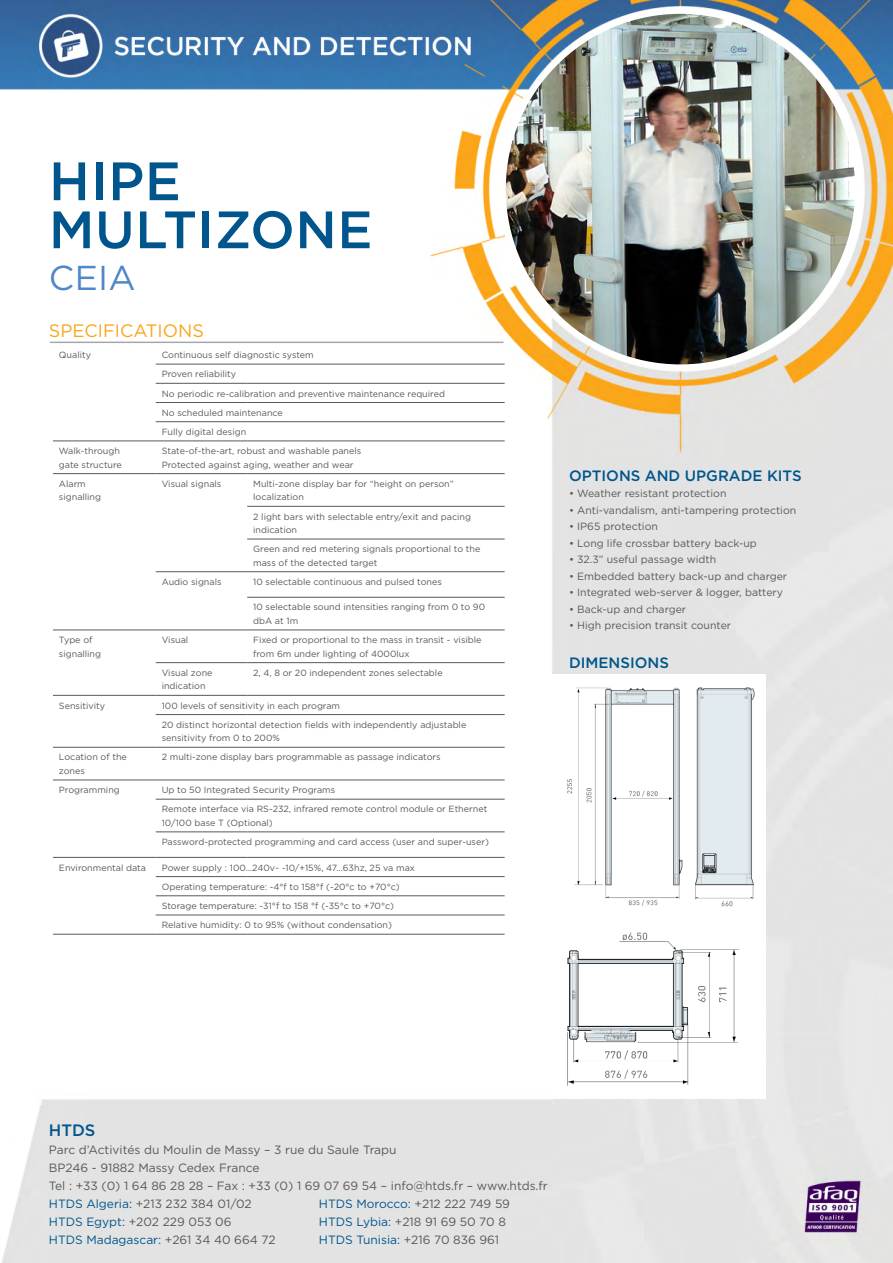
<style>
.page{position:relative;width:893px;height:1263px;background:#fff}
.page>*{position:absolute;margin:0;border:0;box-sizing:border-box;transform-origin:0 0}
.t1{font:500 54px "Gotham";color:#00568c}
.t2{font:500 52.5px "Gotham";letter-spacing:.01em;color:#00568c}
.t3{font:34.5px "Gotham";color:#5087c7}
.t4{font:18px "Gotham";color:#faa61a}
.t5{font:500 16.5px "Gotham";color:#00568c}
.t6{font:500 15px "Gotham";color:#00568c}
.t7{font:12px "Gotham";color:#58595b}
.t8{font:12px "Gotham";color:#00568c}
.t9{font:10.5px "Gotham";color:#58595b}
.t10{font:9px/13.5px "Gotham";color:#58595b}
.s1{color:#58595b}
.s2{color:#00568c}
</style>
<div class="page">
<img style="left:0;top:0;width:893px;height:1263px">
<img style="left:506px;top:14px;width:349px;height:350px">
<hr style="left:50px;top:342px;width:453px;height:1px;background:#a5a7aa">
<hr style="left:156px;top:364px;width:91px;height:1px;background:#58595b">
<hr style="left:247px;top:364px;width:258px;height:1px;background:#58595b">
<hr style="left:156px;top:383px;width:91px;height:1px;background:#58595b">
<hr style="left:247px;top:383px;width:258px;height:1px;background:#58595b">
<hr style="left:156px;top:402px;width:91px;height:1px;background:#58595b">
<hr style="left:247px;top:402px;width:258px;height:1px;background:#58595b">
<hr style="left:156px;top:421px;width:91px;height:1px;background:#58595b">
<hr style="left:247px;top:421px;width:258px;height:1px;background:#58595b">
<hr style="left:53px;top:441px;width:103px;height:1px;background:#58595b">
<hr style="left:156px;top:441px;width:91px;height:1px;background:#58595b">
<hr style="left:247px;top:441px;width:258px;height:1px;background:#58595b">
<hr style="left:53px;top:473px;width:103px;height:1px;background:#58595b">
<hr style="left:156px;top:473px;width:91px;height:1px;background:#58595b">
<hr style="left:247px;top:473px;width:258px;height:1px;background:#58595b">
<hr style="left:247px;top:506px;width:258px;height:1px;background:#58595b">
<hr style="left:247px;top:539px;width:258px;height:1px;background:#58595b">
<hr style="left:156px;top:571px;width:91px;height:1px;background:#58595b">
<hr style="left:247px;top:571px;width:258px;height:1px;background:#58595b">
<hr style="left:247px;top:597px;width:258px;height:1px;background:#58595b">
<hr style="left:53px;top:630px;width:103px;height:1px;background:#58595b">
<hr style="left:156px;top:630px;width:91px;height:1px;background:#58595b">
<hr style="left:247px;top:630px;width:258px;height:1px;background:#58595b">
<hr style="left:156px;top:662px;width:91px;height:1px;background:#58595b">
<hr style="left:247px;top:662px;width:258px;height:1px;background:#58595b">
<hr style="left:53px;top:695px;width:103px;height:1px;background:#58595b">
<hr style="left:156px;top:695px;width:91px;height:1px;background:#58595b">
<hr style="left:247px;top:695px;width:258px;height:1px;background:#58595b">
<hr style="left:156px;top:714px;width:91px;height:1px;background:#58595b">
<hr style="left:247px;top:714px;width:258px;height:1px;background:#58595b">
<hr style="left:53px;top:747px;width:103px;height:1px;background:#58595b">
<hr style="left:156px;top:747px;width:91px;height:1px;background:#58595b">
<hr style="left:247px;top:747px;width:258px;height:1px;background:#58595b">
<hr style="left:53px;top:780px;width:103px;height:1px;background:#58595b">
<hr style="left:156px;top:780px;width:91px;height:1px;background:#58595b">
<hr style="left:247px;top:780px;width:258px;height:1px;background:#58595b">
<hr style="left:156px;top:799px;width:91px;height:1px;background:#58595b">
<hr style="left:247px;top:799px;width:258px;height:1px;background:#58595b">
<hr style="left:156px;top:832px;width:91px;height:1px;background:#58595b">
<hr style="left:247px;top:832px;width:258px;height:1px;background:#58595b">
<hr style="left:53px;top:857px;width:103px;height:1px;background:#58595b">
<hr style="left:53px;top:934px;width:103px;height:1px;background:#58595b">
<hr style="left:156px;top:857px;width:91px;height:1px;background:#58595b">
<hr style="left:247px;top:857px;width:258px;height:1px;background:#58595b">
<hr style="left:156px;top:876px;width:91px;height:1px;background:#58595b">
<hr style="left:247px;top:876px;width:258px;height:1px;background:#58595b">
<hr style="left:156px;top:895px;width:91px;height:1px;background:#58595b">
<hr style="left:247px;top:895px;width:258px;height:1px;background:#58595b">
<hr style="left:156px;top:915px;width:91px;height:1px;background:#58595b">
<hr style="left:247px;top:915px;width:258px;height:1px;background:#58595b">
<hr style="left:156px;top:934px;width:91px;height:1px;background:#58595b">
<hr style="left:247px;top:934px;width:258px;height:1px;background:#58595b">
<img style="left:552px;top:674px;width:213px;height:425px">
<div style="left:613px;top:801px;width:60px;height:24px;background:#fff"></div>
<h1 class="t1" style="left:49px;top:146px;width:134px">HIPE</h1>
<h2 class="t2" style="left:49px;top:195px;width:325px">MULTIZONE</h2>
<h3 class="t3" style="left:49px;top:256px;width:88px">CEIA</h3>
<h3 class="t4" style="left:49px;top:319px;width:156px">SPECIFICATIONS</h3>
<p class="t10" style="left:162px;top:348px;width:154px">Continuous self diagnostic system</p>
<p class="t10" style="left:59px;top:348px;width:34px">Quality</p>
<p class="t10" style="left:162px;top:364px;width:285px;line-height:19.2px">Proven reliability<br>No periodic re-calibration and preventive maintenance required No scheduled maintenance<br>Fully digital design</p>
<p class="t10" style="left:59px;top:444px;width:64px">Walk-through gate structure</p>
<p class="t10" style="left:162px;top:444px;width:201px">State-of-the-art, robust and washable panels<br>Protected against aging, weather and wear</p>
<p class="t10" style="left:59px;top:477px;width:44px">Alarm signalling</p>
<p class="t10" style="left:253px;top:477px;width:202px">Multi-zone display bar for “height on person“</p>
<p class="t10" style="left:162px;top:477px;width:61px">Visual signals</p>
<p class="t10" style="left:253px;top:487px;width:219px;line-height:19.2px">localization<br>2 light bars with selectable entry/exit and pacing</p>
<p class="t10" style="left:253px;top:520px;width:229px;line-height:19.2px">indication<br>Green and red metering signals proportional to the</p>
<p class="t10" style="left:253px;top:553px;width:190px;line-height:19.2px">mass of the detected target<br>10 selectable continuous and pulsed tones</p>
<p class="t10" style="left:162px;top:575px;width:61px">Audio signals</p>
<p class="t10" style="left:253px;top:600px;width:233px">10 selectable sound intensities ranging from 0 to 90 dbA at m1</p>
<p class="t10" style="left:59px;top:633px;width:44px">Type of signalling</p>
<p class="t10" style="left:253px;top:633px;width:230px">Fixed or proportional to the mass in transit - visible</p>
<p class="t10" style="left:162px;top:633px;width:28px">Visual</p>
<p class="t10" style="left:253px;top:646px;width:158px">from 6m under lighting of 4000lux</p>
<p class="t10" style="left:59px;top:698px;width:48px">Sensitivity</p>
<p class="t10" style="left:162px;top:666px;width:52px">Visual zone indication</p>
<p class="t10" style="left:253px;top:666px;width:191px">2, 4, 8 or 20 independent zones selectable</p>
<p class="t10" style="left:162px;top:698px;width:180px">100 levels of sensitivity in each program</p>
<p class="t10" style="left:162px;top:718px;width:306px">20 distinct horizontal detection fields with independently adjustable sensitivity from 0 to 200%</p>
<p class="t10" style="left:59px;top:750px;width:69px">Location of the zones</p>
<p class="t10" style="left:162px;top:750px;width:280px">2 multi-zone display bars programmable as passage indicators</p>
<p class="t10" style="left:162px;top:783px;width:175px">Up to 50 Integrated Security Programs</p>
<p class="t10" style="left:59px;top:783px;width:62px">Programming</p>
<p class="t10" style="left:59px;top:860px;width:89px">Environmental data</p>
<p class="t10" style="left:162px;top:802px;width:327px">Remote interface via RS-232, infrared remote control module or Ethernet<br>10/100 base T (Optional(</p>
<p class="t10" style="left:162px;top:835px;width:329px">Password-protected programming and card access (user and super-user(</p>
<p class="t10" style="left:162px;top:860px;width:255px">Power supply : 100…240v~ -10/+15%, 47…63hz, 25 va max</p>
<p class="t10" style="left:162px;top:877px;width:240px;line-height:19.2px">Operating temperature: -4°f to 158°f (-20°c to +70° (c<br>Storage temperature: -31°f to 158 f° (-35°c to +70° (c<br>Relative humidity 0: to 95% (without condensation(</p>
<h3 class="t6" style="left:569px;top:466px;width:234px">OPTIONS AND UPGRADE KITS</h3>
<p class="t9" style="left:569px;top:487px;width:159px">• Weather resistant protection</p>
<p class="t9" style="left:569px;top:503px;width:229px">• Anti-vandalism, anti-tampering protection</p>
<p class="t9" style="left:569px;top:520px;width:90px">• IP65 protection</p>
<p class="t9" style="left:569px;top:536px;width:189px">• Long life crossbar battery back-up</p>
<p class="t9" style="left:569px;top:553px;width:149px">• 32.3” useful passage width</p>
<p class="t9" style="left:569px;top:569px;width:220px">• Embedded battery back-up and charger</p>
<p class="t9" style="left:569px;top:586px;width:216px">• Integrated web-server &amp; logger, battery</p>
<p class="t9" style="left:569px;top:602px;width:119px">• Back-up and charger</p>
<p class="t9" style="left:569px;top:619px;width:164px">• High precision transit counter</p>
<h3 class="t6" style="left:569px;top:652px;width:101px">DIMENSIONS</h3>
<h3 class="t5" style="left:49px;top:1119px;width:48px">HTDS</h3>
<h3 class="t7" style="left:49px;top:1142px;width:349px">Parc d’Activités du Moulin de Massy – 3 rue du Saule Trapu</h3>
<h3 class="t7" style="left:49px;top:1160px;width:212px">BP246 - 91882 Massy Cedex France</h3>
<h3 class="t7" style="left:49px;top:1178px;width:500px">Tel : +33 (0) 1 64 86 28 28 – Fax : +33 (0) 1 69 07 69 54 – info@htds f r. – www.htds f r.</h3>
<h3 class="t8" style="left:319px;top:1196px;width:193px">HTDS Morocco: <span class="s1">+212 222 749 59</span></h3>
<h3 class="t7" style="left:49px;top:1196px;width:204px"><span class="s2">HTDS Algeria:</span> +213 232 384 01/02</h3>
<h3 class="t7" style="left:49px;top:1214px;width:184px"><span class="s2">HTDS Egypt:</span> +202 229 053 06</h3>
<h3 class="t8" style="left:49px;top:1232px;width:228px">HTDS Madagascar: <span class="s1">+261 34 40 664 72</span></h3>
<h3 class="t7" style="left:319px;top:1214px;width:188px"><span class="s2">HTDS Lybia:</span> +218 91 69 50 70 8</h3>
<h3 class="t8" style="left:319px;top:1232px;width:182px">HTDS Tunisia: <span class="s1">+216 70 836 961</span></h3>
</div>
